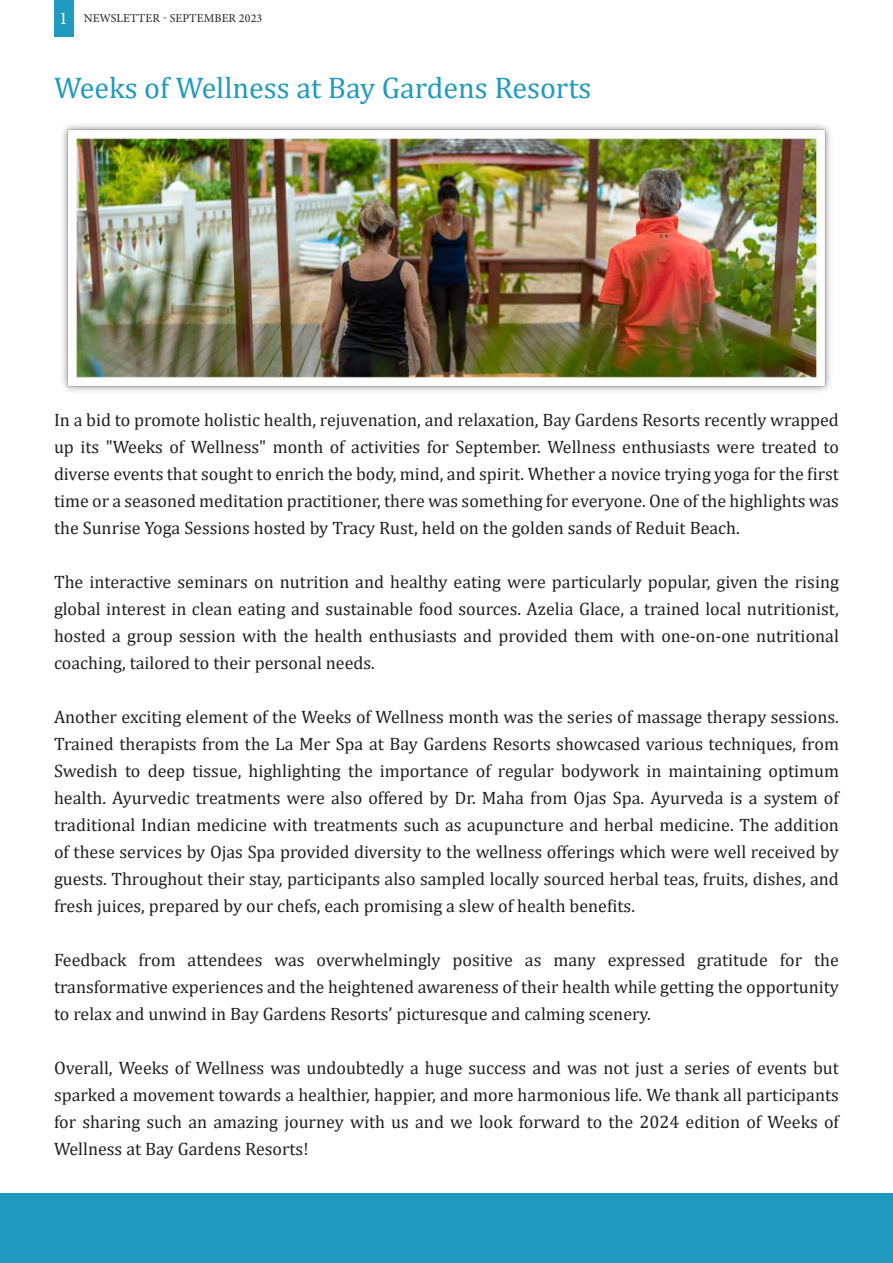
<style>
.page{position:relative;width:893px;height:1263px;background:#fff}
.page>*{position:absolute;margin:0;border:0;box-sizing:border-box;transform-origin:0 0}
.t1{font:30px "Cambria";color:#209abe}
.t2{font:18px/27px "Cambria";color:#231f20;text-align:justify}
.t3{font:12px "Minion Pro";letter-spacing:.01em;color:#231f20}
.s1{font-size:18px;color:#fff}
</style>
<div class="page">
<div style="left:54px;top:0;width:19px;height:36px;background:#209abe"></div>
<img style="left:62px;top:124px;width:769px;height:268px">
<div style="left:0;top:1194px;width:893px;height:69px;background:#209abe"></div>
<p class="t3" style="left:59px;top:11px;width:205px"><span class="s1">1</span> NEWSLETTER - SEPTEMBER 2023</p>
<h1 class="t1" style="left:54px;top:70px;width:539px">Weeks of Wellness at Bay Gardens Resorts</h1>
<p class="t2" style="left:54px;top:406px;width:786px">In a bid to promote holistic health, rejuvenation, and relaxation, Bay Gardens Resorts recently wrapped up its "Weeks of Wellness" month of activities for September. Wellness enthusiasts were treated to diverse events that sought to enrich the body, mind, and spirit. Whether a novice trying yoga for the first time or a seasoned meditation practitioner, there was something for everyone. One of the highlights was the Sunrise Yoga Sessions hosted by Tracy Rust, held on the golden sands of Reduit Beach.</p>
<p class="t2" style="left:54px;top:568px;width:786px">The interactive seminars on nutrition and healthy eating were particularly popular, given the rising global interest in clean eating and sustainable food sources. Azelia Glace, a trained local nutritionist, hosted a group session with the health enthusiasts and provided them with one-on-one nutritional coaching, tailored to their personal needs.</p>
<p class="t2" style="left:54px;top:703px;width:786px">Another exciting element of the Weeks of Wellness month was the series of massage therapy sessions.<br>Trained therapists from the La Mer Spa at Bay Gardens Resorts showcased various techniques, from Swedish to deep tissue, highlighting the importance of regular bodywork in maintaining optimum health. Ayurvedic treatments were also offered by Dr. Maha from Ojas Spa. Ayurveda is a system of traditional Indian medicine with treatments such as acupuncture and herbal medicine. The addition of these services by Ojas Spa provided diversity to the wellness offerings which were well received by guests. Throughout their stay, participants also sampled locally sourced herbal teas, fruits, dishes, and fresh juices, prepared by our chefs, each promising a slew of health benefits.</p>
<p class="t2" style="left:54px;top:946px;width:786px">Feedback from attendees was overwhelmingly positive as many expressed gratitude for the transformative experiences and the heightened awareness of their health while getting the opportunity to relax and unwind in Bay Gardens Resorts’ picturesque and calming scenery.</p>
<p class="t2" style="left:54px;top:1054px;width:786px">Overall, Weeks of Wellness was undoubtedly a huge success and was not just a series of events but sparked a movement towards a healthier, happier, and more harmonious life. We thank all participants for sharing such an amazing journey with us and we look forward to the 2024 edition of Weeks of Wellness at Bay Gardens Resorts!</p>
</div>
